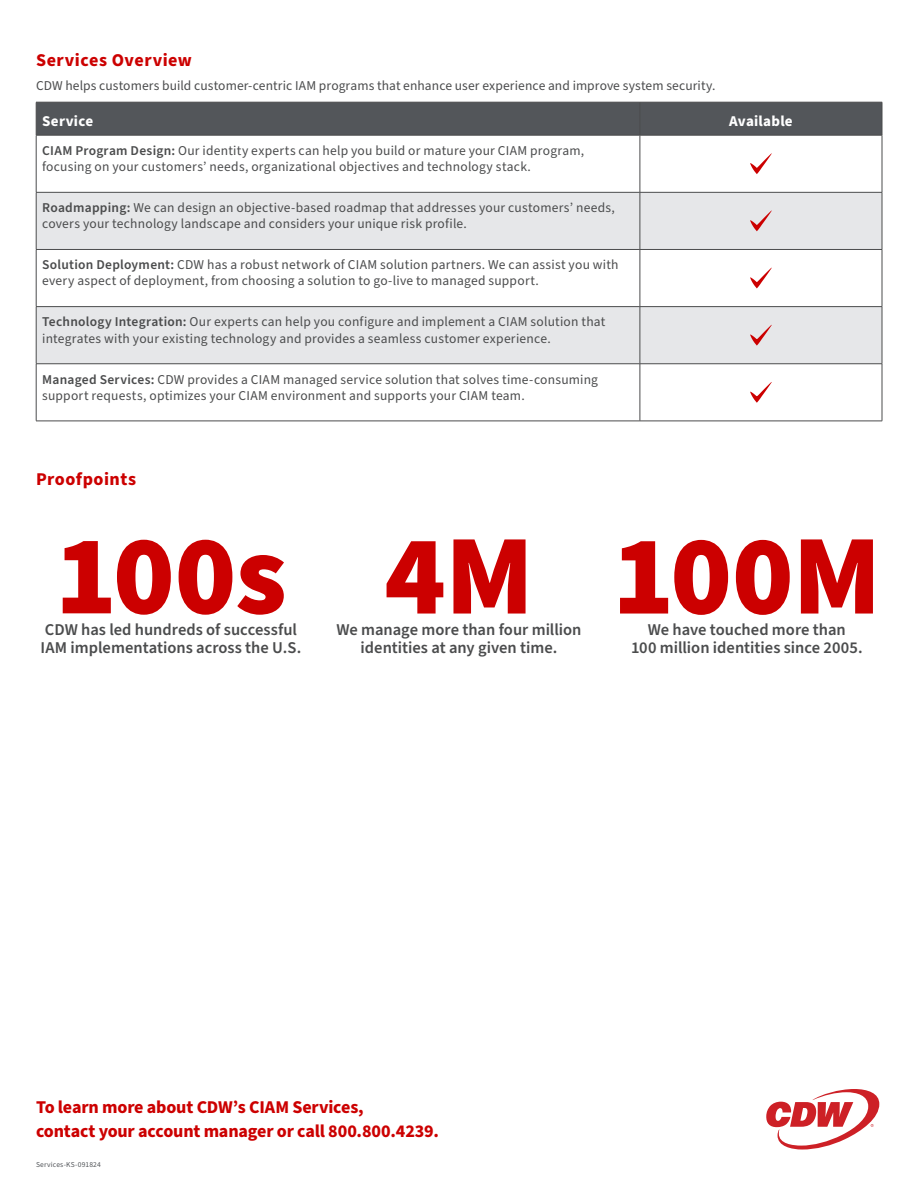
<style>
.page{position:relative;width:918px;height:1188px;background:#fff}
.page>*{position:absolute;margin:0;border:0;box-sizing:border-box;transform-origin:0 0}
.t1{font:900 114px "Source Sans Pro";letter-spacing:-.01em;color:#c00}
.Body{font:700 18px/24px "Source Sans Pro";letter-spacing:-.01em;color:#c00}
.Body-2{font:700 18px "Source Sans Pro";letter-spacing:.025em;color:#c00}
.Body-3{font:700 18px "Source Sans Pro";letter-spacing:.03em;color:#c00}
.Body-4{font:600 16.5px/18px "Source Sans Pro";color:#4b4c4d;text-align:center}
.t2{font:700 15px "Source Sans Pro";letter-spacing:.015em;color:#fff}
.Body-5{font:13.5px/16.2px "Source Sans Pro";letter-spacing:.015em;color:#4b4c4d}
.t3{font:7.5px "Source Sans Pro";letter-spacing:.025em;color:#53565a}
.s1{font-weight:600}
</style>
<div class="page">
<svg style="left:766px;top:1089px;width:113px;height:61px"></svg>
<div style="left:37px;top:103px;width:845px;height:32px;background:#53565a"></div>
<div style="left:37px;top:193px;width:845px;height:56px;background:#e6e7e9"></div>
<div style="left:37px;top:307px;width:845px;height:57px;background:#e6e7e9"></div>
<hr style="left:36px;top:102px;width:604px;height:1px;background:#4b4c4d">
<hr style="left:36px;top:102px;width:1px;height:33px;background:#4b4c4d">
<hr style="left:640px;top:102px;width:242px;height:1px;background:#4b4c4d">
<hr style="left:640px;top:102px;width:1px;height:33px;background:#4b4c4d">
<hr style="left:882px;top:102px;width:1px;height:33px;background:#4b4c4d">
<hr style="left:36px;top:135px;width:604px;height:1px;background:#4b4c4d">
<hr style="left:36px;top:135px;width:1px;height:57px;background:#4b4c4d">
<hr style="left:640px;top:135px;width:242px;height:1px;background:#4b4c4d">
<hr style="left:640px;top:135px;width:1px;height:57px;background:#4b4c4d">
<hr style="left:882px;top:135px;width:1px;height:57px;background:#4b4c4d">
<hr style="left:36px;top:192px;width:604px;height:1px;background:#4b4c4d">
<hr style="left:36px;top:193px;width:1px;height:56px;background:#4b4c4d">
<hr style="left:640px;top:192px;width:242px;height:1px;background:#4b4c4d">
<hr style="left:640px;top:193px;width:1px;height:56px;background:#4b4c4d">
<hr style="left:882px;top:193px;width:1px;height:56px;background:#4b4c4d">
<hr style="left:36px;top:249px;width:604px;height:1px;background:#4b4c4d">
<hr style="left:36px;top:250px;width:1px;height:56px;background:#4b4c4d">
<hr style="left:640px;top:249px;width:242px;height:1px;background:#4b4c4d">
<hr style="left:640px;top:250px;width:1px;height:56px;background:#4b4c4d">
<hr style="left:882px;top:250px;width:1px;height:56px;background:#4b4c4d">
<hr style="left:36px;top:306px;width:604px;height:1px;background:#4b4c4d">
<hr style="left:36px;top:307px;width:1px;height:57px;background:#4b4c4d">
<hr style="left:640px;top:306px;width:242px;height:1px;background:#4b4c4d">
<hr style="left:640px;top:307px;width:1px;height:57px;background:#4b4c4d">
<hr style="left:882px;top:307px;width:1px;height:57px;background:#4b4c4d">
<hr style="left:36px;top:364px;width:604px;height:1px;background:#4b4c4d">
<hr style="left:36px;top:364px;width:1px;height:57px;background:#4b4c4d">
<hr style="left:640px;top:364px;width:242px;height:1px;background:#4b4c4d">
<hr style="left:640px;top:364px;width:1px;height:57px;background:#4b4c4d">
<hr style="left:882px;top:364px;width:1px;height:57px;background:#4b4c4d">
<hr style="left:36px;top:421px;width:604px;height:1px;background:#4b4c4d">
<hr style="left:640px;top:421px;width:242px;height:1px;background:#4b4c4d">
<svg style="left:750px;top:153px;width:22px;height:21px"></svg>
<svg style="left:750px;top:210px;width:22px;height:21px"></svg>
<svg style="left:750px;top:268px;width:22px;height:20px"></svg>
<svg style="left:750px;top:325px;width:22px;height:21px"></svg>
<svg style="left:750px;top:382px;width:22px;height:21px"></svg>
<p class="Body-2" style="left:36px;top:47px;width:158px">Services Overview</p>
<p class="Body-5" style="left:36px;top:78px;width:681px">CDW helps customers build customer-centric IAM programs that enhance user experience and improve system security.</p>
<p class="t2" style="left:42px;top:111px;width:53px">Service</p>
<p class="t2" style="left:729px;top:111px;width:65px">Available</p>
<p class="Body-5" style="left:42px;top:143px;width:544px"><span class="s1">CIAM Program Design:</span> Our identity experts can help you build or mature your CIAM program, focusing on your customers’ needs, organizational objectives and technology stack.</p>
<p class="Body-5" style="left:42px;top:200px;width:574px"><span class="s1">Roadmapping:</span> We can design an objective-based roadmap that addresses your customers’ needs, covers your technology landscape and considers your unique risk profile.</p>
<p class="Body-5" style="left:42px;top:257px;width:578px"><span class="s1">Solution Deployment:</span> CDW has a robust network of CIAM solution partners. We can assist you with every aspect of deployment, from choosing a solution to go-live to managed support.</p>
<p class="Body-5" style="left:42px;top:314px;width:565px"><span class="s1">Technology Integration:</span> Our experts can help you configure and implement a CIAM solution that integrates with your existing technology and provides a seamless customer experience.</p>
<p class="Body-5" style="left:42px;top:371px;width:557px"><span class="s1">Managed Services:</span> CDW provides a CIAM managed service solution that solves time-consuming support requests, optimizes your CIAM environment and supports your CIAM team.</p>
<p class="Body-3" style="left:36px;top:466px;width:102px">Proofpoints</p>
<p class="t1" style="left:55px;top:497px;width:233px">100s</p>
<p class="t1" style="left:384px;top:497px;width:151px">4M</p>
<p class="t1" style="left:613px;top:497px;width:270px">100M</p>
<p class="Body-4" style="left:336px;top:621px;width:247px">We manage more than four million identities at any given time.</p>
<p class="Body-4" style="left:41px;top:621px;width:262px;text-align:left">CDW has led hundreds of successful<br>IAM implementations across the U.S.</p>
<p class="Body-4" style="left:631px;top:621px;width:233px">We have touched more than<br>100 million identities since 2005.</p>
<h2 class="Body" style="left:36px;top:1095px;width:404px">To learn more about CDW’s CIAM Services,<br>contact your account manager or call 800.800.4239.</h2>
<p class="t3" style="left:36px;top:1160px;width:66px">Services-KS-091824</p>
</div>
